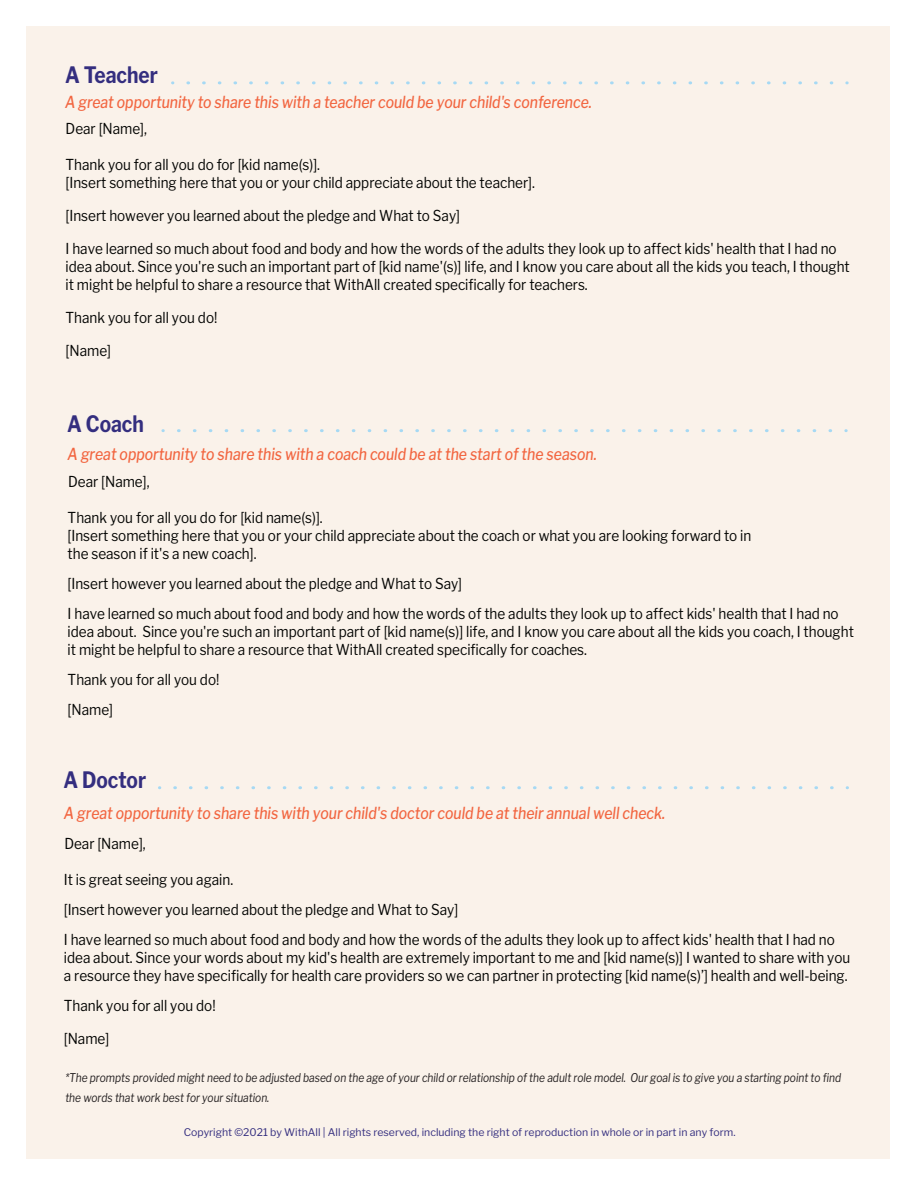
<style>
.page{position:relative;width:918px;height:1188px;background:#fff}
.page>*{position:absolute;margin:0;border:0;box-sizing:border-box;transform-origin:0 0}
.t1{font:700 22.5px "Libre Franklin";color:#342e7f;scale:.85 1}
.t2{font:italic 500 16.5px "Libre Franklin";color:#f26641;scale:.85 1}
.t3{font:15px/18px "Libre Franklin";color:#040503;scale:.9 1}
.t4{font:italic 12px/19.5px "Libre Franklin";color:#231f20;scale:.85 1}
.t5{font:10.5px "Libre Franklin";color:#342e7f}
</style>
<div class="page">
<div style="left:26px;top:26px;width:864px;height:1133px;background:#faf2ea"></div>
<svg style="left:188px;top:81px;width:646px;height:3px"></svg>
<svg style="left:178px;top:429px;width:654px;height:3px"></svg>
<svg style="left:175px;top:786px;width:659px;height:3px"></svg>
<h1 class="t1" style="left:65px;top:64px;width:111px">A Teacher</h1>
<p class="t2" style="left:65px;top:94px;width:622px">A great opportunity to share this with a teacher could be your child's conference.</p>
<p class="t3" style="left:66px;top:120px;width:92px">Dear [Name],</p>
<p class="t3" style="left:66px;top:156px;width:523px">Thank you for all you do for [kid name(s)].<br>[Insert something here that you or your child appreciate about the teacher].</p>
<p class="t3" style="left:66px;top:207px;width:440px">[Insert however you learned about the pledge and What to Say]</p>
<p class="t3" style="left:66px;top:240px;width:873px">I have learned so much about food and body and how the words of the adults they look up to affect kids' health that I had no idea about. Since you're such an important part of [kid name'(s)] life, and I know you care about all the kids you teach, I thought it might be helpful to share a resource that WithAll created specifically for teachers.</p>
<p class="t3" style="left:66px;top:309px;width:170px">Thank you for all you do!</p>
<p class="t3" style="left:66px;top:342px;width:52px">[Name]</p>
<h1 class="t1" style="left:67px;top:413px;width:92px">A Coach</h1>
<p class="t2" style="left:68px;top:446px;width:624px">A great opportunity to share this with a coach could be at the start of the season.</p>
<p class="t3" style="left:68px;top:473px;width:92px">Dear [Name],</p>
<p class="t3" style="left:68px;top:509px;width:761px">Thank you for all you do for [kid name(s)].<br>[Insert something here that you or your child appreciate about the coach or what you are looking forward to in the season if it's a new coach].</p>
<p class="t3" style="left:68px;top:569px;width:858px;line-height:30px">[Insert however you learned about the pledge and What to Say]<br>I have learned so much about food and body and how the words of the adults they look up to affect kids' health that I had no</p>
<p class="t3" style="left:68px;top:623px;width:875px">idea about. Since you're such an important part of [kid name(s)] life, and I know you care about all the kids you coach, I thought it might be helpful to share a resource that WithAll created specifically for coaches.</p>
<p class="t3" style="left:68px;top:665px;width:170px;line-height:30px">Thank you for all you do! [Name]</p>
<h1 class="t1" style="left:63px;top:769px;width:99px">A Doctor</h1>
<p class="t2" style="left:64px;top:805px;width:709px">A great opportunity to share this with your child's doctor could be at their annual well check.</p>
<p class="t3" style="left:64px;top:835px;width:92px">Dear [Name],</p>
<p class="t3" style="left:64px;top:865px;width:858px;line-height:30px">It is great seeing you again.<br>[Insert however you learned about the pledge and What to Say]<br>I have learned so much about food and body and how the words of the adults they look up to affect kids' health that I had no</p>
<p class="t3" style="left:64px;top:949px;width:875px">idea about. Since your words about my kid's health are extremely important to me and [kid name(s)] I wanted to share with you a resource they have specifically for health care providers so we can partner in protecting [kid name(s)’] health and well-being.</p>
<p class="t3" style="left:64px;top:997px;width:170px">Thank you for all you do!</p>
<p class="t3" style="left:64px;top:1030px;width:52px">[Name]</p>
<p class="t4" style="left:65px;top:1068px;width:914px">*The prompts provided might need to be adjusted based on the age of your child or relationship of the adult role model. Our goal is to give you a starting point to find the words that work best for your situation.</p>
<p class="t5" style="left:184px;top:1127px;width:553px">Copyright ©2021 by WithAll | All rights reserved, including the right of reproduction in whole or in part in any form.</p>
</div>
